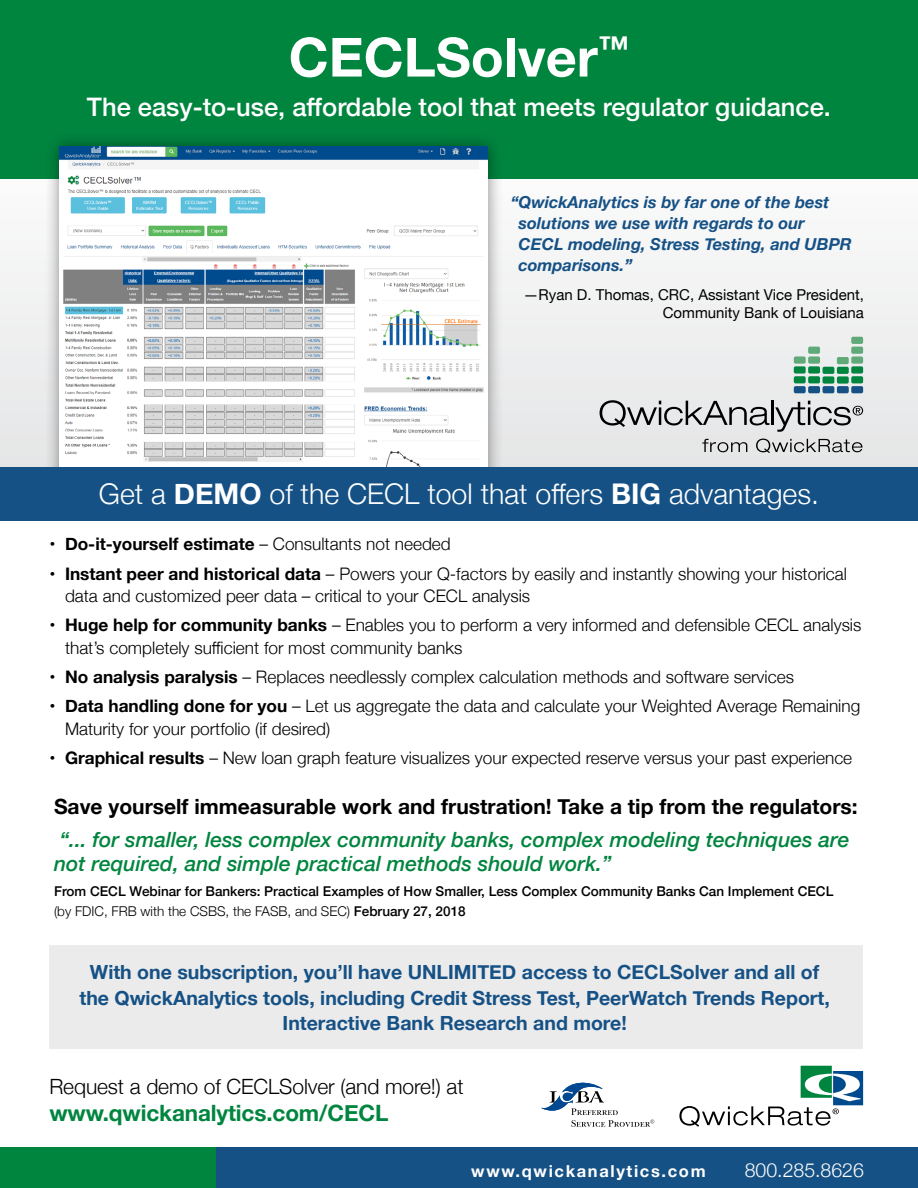
<style>
.page{position:relative;width:918px;height:1188px;background:#fff}
.page>*{position:absolute;margin:0;border:0;box-sizing:border-box;transform-origin:0 0}
.t1{font:700 54px "Helvetica Neue";color:#fff}
.t2{font:300 28.5px "Helvetica Neue";color:#fff}
.t3{font:500 25.5px "Helvetica Neue";color:#fff}
.t4{font:700 22.5px "Helvetica Neue";letter-spacing:-.005em;color:#00853f}
.t5{font:italic 500 21px/24px "Helvetica Neue";color:#00853f}
.t6{font:700 21px "Helvetica Neue";color:#000}
.t7{font:300 21px "Helvetica Neue";letter-spacing:-.005em;color:#000}
.t8{font:700 19.5px/25.5px "Helvetica Neue";color:#165185;text-align:center}
.t9{font:300 19.5px "Helvetica Neue";color:#fff}
.t10{font:300 17.25px/22.5px "Helvetica Neue";color:#000}
.t11{font:700 17.25px "Helvetica Neue";color:#000}
.t12{font:italic 700 16.5px/21px "Helvetica Neue";color:#165185}
.t13{font:700 16.5px "Helvetica Neue";letter-spacing:.1em;color:#fff}
.t14{font:15px/18px "Helvetica Neue";color:#000;text-align:right}
.t15{font:500 13.5px/19.5px "Helvetica Neue";color:#000}
.s1{font-weight:700}
.s2{font-weight:300}
</style>
<div class="page">
<div style="left:49px;top:945px;width:814px;height:104px;background:#e6e7e8"></div>
<div style="left:0;top:155px;width:918px;height:338px;background:#f0f1f1"></div>
<div style="left:0;top:0;width:918px;height:178px;background:#00853f"></div>
<div style="left:216px;top:1148px;width:702px;height:40px;background:#165185"></div>
<div style="left:0;top:1148px;width:216px;height:40px;background:#00853f"></div>
<div style="left:833px;top:1071px;width:30px;height:34px;background:#004b8d"></div>
<div style="left:801px;top:1066px;width:31px;height:32px;background:#00853f"></div>
<svg style="left:679px;top:1074px;width:182px;height:53px"></svg>
<div style="left:794px;top:366px;width:12px;height:8px;background:#00853f;border-radius:2px"></div>
<div style="left:794px;top:356px;width:12px;height:8px;background:#60a979;border-radius:2px"></div>
<div style="left:794px;top:376px;width:12px;height:7px;background:#00853f;border-radius:2px"></div>
<div style="left:794px;top:386px;width:12px;height:7px;background:#165185;border-radius:2px"></div>
<div style="left:808px;top:356px;width:12px;height:8px;background:#60a979;border-radius:2px"></div>
<div style="left:808px;top:347px;width:12px;height:7px;background:#60a979;border-radius:2px"></div>
<div style="left:808px;top:366px;width:12px;height:8px;background:#00853f;border-radius:2px"></div>
<div style="left:808px;top:376px;width:12px;height:7px;background:#00853f;border-radius:2px"></div>
<div style="left:808px;top:386px;width:12px;height:7px;background:#165185;border-radius:2px"></div>
<div style="left:823px;top:376px;width:11px;height:8px;background:#00853f;border-radius:2px"></div>
<div style="left:823px;top:386px;width:11px;height:7px;background:#165185;border-radius:2px"></div>
<div style="left:837px;top:357px;width:12px;height:7px;background:#60a979;border-radius:2px"></div>
<div style="left:837px;top:367px;width:12px;height:7px;background:#00853f;border-radius:2px"></div>
<div style="left:837px;top:376px;width:12px;height:8px;background:#00853f;border-radius:2px"></div>
<div style="left:837px;top:386px;width:12px;height:7px;background:#165185;border-radius:2px"></div>
<div style="left:851px;top:356px;width:12px;height:8px;background:#60a979;border-radius:2px"></div>
<div style="left:851px;top:366px;width:12px;height:8px;background:#00853f;border-radius:2px"></div>
<div style="left:851px;top:376px;width:12px;height:7px;background:#00853f;border-radius:2px"></div>
<div style="left:851px;top:386px;width:12px;height:7px;background:#165185;border-radius:2px"></div>
<div style="left:851px;top:347px;width:12px;height:7px;background:#60a979;border-radius:2px"></div>
<div style="left:851px;top:337px;width:12px;height:7px;background:#60a979;border-radius:2px"></div>
<div style="left:823px;top:367px;width:11px;height:7px;background:#00853f;border-radius:2px"></div>
<svg style="left:702px;top:439px;width:45px;height:13px"></svg>
<svg style="left:756px;top:439px;width:107px;height:13px"></svg>
<svg style="left:600px;top:400px;width:263px;height:32px"></svg>
<svg style="left:542px;top:1083px;width:112px;height:44px"></svg>
<div style="left:44px;top:131px;width:460px;height:386px;background:#000;opacity:.45"></div>
<img style="left:59px;top:147px;width:429px;height:320px">
<div style="left:0;top:467px;width:918px;height:54px;background:#165185"></div>
<h1 class="t1" style="left:289px;top:15px;width:342px">CECLSolver<sup>™</sup></h1>
<h3 class="t3" style="left:87px;top:86px;width:746px">The easy-to-use, affordable tool that meets regulator guidance.</h3>
<p class="t12" style="left:519px;top:192px;width:335px;text-indent:-8px">“QwickAnalytics is by far one of the best solutions we use with regards to our<br>CECL modeling, Stress Testing, and UBPR comparisons.”</p>
<p class="t14" style="left:524px;top:286px;width:342px">—Ryan D. Thomas, CRC, Assistant Vice President,<br>Community Bank of Louisiana</p>
<h2 class="t2" style="left:99px;top:471px;width:722px">Get a <span class="s1">DEMO</span> of the CECL tool that offers <span class="s1">BIG</span> advantages.</h2>
<p class="t11" style="left:49px;top:531px;width:403px">• Do-it-yourself estimate <span class="s2">– Consultants not needed</span></p>
<p class="t10" style="left:65px;top:561px;width:784px;text-indent:-16px"><span class="s1">• Instant peer and historical data</span> – Powers your Q-factors by easily and instantly showing your historical data and customized peer data – critical to your CECL analysis</p>
<p class="t10" style="left:65px;top:613px;width:798px;text-indent:-16px"><span class="s1">• Huge help for community banks</span> – Enables you to perform a very informed and defensible CECL analysis that’s completely sufficient for most community banks</p>
<p class="t10" style="left:49px;top:665px;width:746px"><span class="s1">• No analysis paralysis</span> – Replaces needlessly complex calculation methods and software services</p>
<p class="t10" style="left:65px;top:694px;width:797px;text-indent:-16px"><span class="s1">• Data handling done for you</span> – Let us aggregate the data and calculate your Weighted Average Remaining<br>Maturity for your portfolio (if desired)</p>
<p class="t10" style="left:49px;top:746px;width:804px"><span class="s1">• Graphical results</span> – New loan graph feature visualizes your expected reserve versus your past experience</p>
<p class="t6" style="left:54px;top:790px;width:805px">Save yourself immeasurable work and frustration! Take a tip from the regulators:</p>
<p class="t5" style="left:54px;top:826px;width:797px">“... for smaller, less complex community banks, complex modeling techniques are not required, and simple practical methods should work.”</p>
<p class="t15" style="left:54px;top:880px;width:781px">From CECL Webinar for Bankers: Practical Examples of How Smaller, Less Complex Community Banks Can Implement CECL <span class="s2">(by FDIC, FRB with the CSBS, the FASB, and SEC)</span> February 27, 2018</p>
<p class="t8" style="left:80px;top:960px;width:752px">With one subscription, you’ll have UNLIMITED access to CECLSolver and all of the QwickAnalytics tools, including Credit Stress Test, PeerWatch Trends Report,<br>Interactive Bank Research and more!</p>
<p class="t7" style="left:49px;top:1069px;width:416px">Request a demo of CECLSolver (and more!) at</p>
<h3 class="t4" style="left:49px;top:1095px;width:341px">www.qwickanalytics.com/CECL</h3>
<p class="t13" style="left:471px;top:1158px;width:236px">www.qwickanalytics.com</p>
<p class="t9" style="left:745px;top:1154px;width:121px">800.285.8626</p>
</div>
